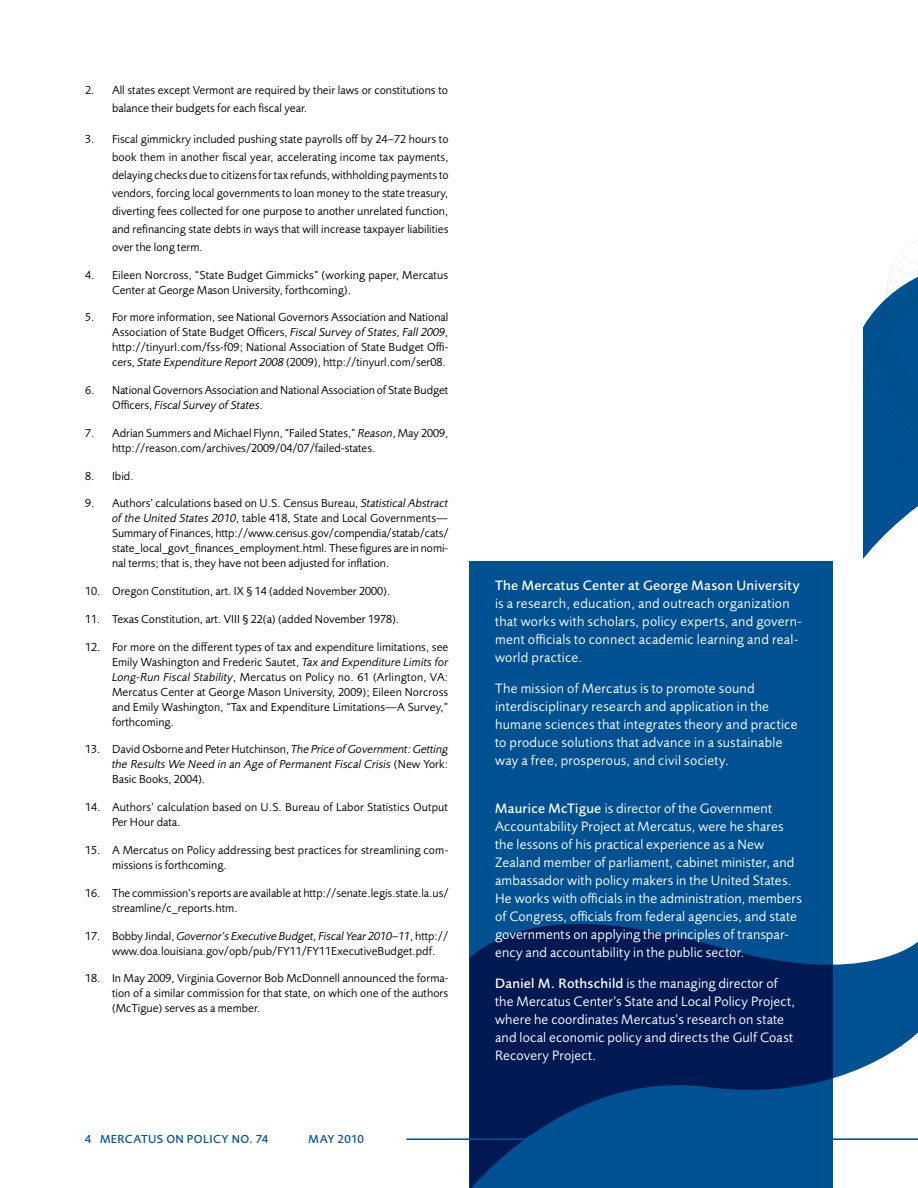
<style>
.page{position:relative;width:918px;height:1188px;background:#fff}
.page>*{position:absolute;margin:0;border:0;box-sizing:border-box;transform-origin:0 0}
.t1{font:14.1px/18px "Foundry Sans";letter-spacing:.015em;color:#fff}
.t2{font:500 14.1px "Foundry Sans";letter-spacing:.02em;color:#fff}
.t3{font:12px/15px "Foundry Sans";color:#000}
.t4{font:italic 12px/15px "Foundry Sans";letter-spacing:.01em;color:#000;text-align:justify}
.t5{font:500 12px "Foundry Sans";letter-spacing:.035em;color:#005191}
.s1{font-style:italic}
.s2{font-style:normal}
.s3{font-weight:500}
</style>
<div class="page">
<svg style="left:833px;top:941px;width:85px;height:198px;fill:#005191"></svg>
<svg style="left:863px;top:240px;width:55px;height:319px"></svg>
<svg style="left:470px;top:561px;width:363px;height:627px;background:#004280"></svg>
<hr style="left:406px;top:1139px;width:512px;height:1px;background:#005191">
<p class="t3" style="left:112px;top:82px;width:337px;line-height:18px;text-indent:-27px">2. All states except Vermont are required by their laws or constitutions to balance their budgets for each fiscal year.</p>
<p class="t3" style="left:112px;top:130px;width:338px;line-height:18px;text-align:justify;text-indent:-27px">3. Fiscal gimmickry included pushing state payrolls off by 24–72 hours to book them in another fiscal year, accelerating income tax payments, delaying checks due to citizens for tax refunds, withholding payments to vendors, forcing local governments to loan money to the state treasury, diverting fees collected for one purpose to another unrelated function, and refinancing state debts in ways that will increase taxpayer liabilities over the long term.</p>
<p class="t3" style="left:112px;top:268px;width:338px;text-indent:-27px">4. Eileen Norcross, “State Budget Gimmicks” (working paper, Mercatus<br>Center at George Mason University, forthcoming).</p>
<p class="t3" style="left:112px;top:310px;width:338px;text-align:justify;text-indent:-27px">5. For more information, see National Governors Association and National Association of State Budget Officers, <span class="s1">Fiscal Survey of States, Fall 2009</span>, http://tinyurl.com/fss-f09; National Association of State Budget Offi&shy;cers, <span class="s1">State Expenditure Report 2008</span> (2009), http://tinyurl.com/ser08.</p>
<p class="t3" style="left:112px;top:383px;width:338px;text-indent:-27px">6. National Governors Association and National Association of State Budget<br>Officers, <span class="s1">Fiscal Survey of States</span>.</p>
<p class="t3" style="left:112px;top:426px;width:338px;text-indent:-27px">7. Adrian Summers and Michael Flynn, “Failed States,” <span class="s1">Reason</span>, May 2009, http://reason.com/archives/2009/04/07/failed-states.</p>
<p class="t3" style="left:85px;top:469px;width:50px">8. Ibid.</p>
<p class="t3" style="left:112px;top:497px;width:338px;text-align:justify;text-indent:-27px">9. Authors’ calculations based on U.S. Census Bureau, <span class="s1">Statistical Abstract of the United States 2010</span>, table 418, State and Local Governments— Summary of Finances, http://www.census.gov/compendia/statab/cats/ state_local_govt_finances_employment.html. These figures are in nomi&shy;nal terms; that is, they have not been adjusted for inflation.</p>
<p class="t3" style="left:85px;top:584px;width:307px">10. Oregon Constitution, art. IX § 14 (added November 2000).</p>
<p class="t3" style="left:85px;top:612px;width:316px">11. Texas Constitution, art. VIII § 22(a) (added November 1978).</p>
<p class="t3" style="left:112px;top:640px;width:338px;text-align:justify;text-indent:-27px">12. For more on the different types of tax and expenditure limitations, see Emily Washington and Frederic Sautet, <span class="s1">Tax and Expenditure Limits for Long-Run Fiscal Stability</span>, Mercatus on Policy no. 61 (Arlington, VA:<br>Mercatus Center at George Mason University, 2009); Eileen Norcross and Emily Washington, “Tax and Expenditure Limitations—A Survey,” forthcoming.</p>
<p class="t4" style="left:112px;top:743px;width:338px;text-indent:-27px"><span class="s2">13. David Osborne and Peter Hutchinson,</span> The Price of Government: Getting the Results We Need in an Age of Permanent Fiscal Crisis <span class="s2">(New York:<br>Basic Books, 2004).</span></p>
<p class="t3" style="left:112px;top:800px;width:338px;text-indent:-27px">14. Authors’ calculation based on U.S. Bureau of Labor Statistics Output<br>Per Hour data.</p>
<p class="t3" style="left:112px;top:843px;width:338px;text-indent:-27px">15. A Mercatus on Policy addressing best practices for streamlining com&shy;missions is forthcoming.</p>
<p class="t3" style="left:112px;top:886px;width:338px;text-indent:-27px">16. The commission’s reports are available at http://senate.legis.state.la.us/ streamline/c_reports.htm.</p>
<p class="t3" style="left:112px;top:929px;width:338px;text-indent:-27px">17. Bobby Jindal, <span class="s1">Governor’s Executive Budget, Fiscal Year 2010–11</span>, http:// www.doa.louisiana.gov/opb/pub/FY11/FY11ExecutiveBudget.pdf.</p>
<p class="t3" style="left:112px;top:971px;width:338px;text-align:justify;text-indent:-27px">18. In May 2009, Virginia Governor Bob McDonnell announced the forma&shy;tion of a similar commission for that state, on which one of the authors (McTigue) serves as a member.</p>
<p class="t5" style="left:85px;top:1133px;width:185px">4 MERCATUS ON POLICY NO. 74</p>
<p class="t5" style="left:309px;top:1133px;width:57px">May 2010</p>
<p class="t2" style="left:495px;top:578px;width:306px">The Mercatus Center at George Mason University</p>
<p class="t1" style="left:495px;top:595px;width:308px">is a research, education, and outreach organization that works with scholars, policy experts, and govern&shy;ment officials to connect academic learning and real&shy;world practice.</p>
<p class="t1" style="left:495px;top:680px;width:304px">The mission of Mercatus is to promote sound interdisciplinary research and application in the humane sciences that integrates theory and practice to produce solutions that advance in a sustainable way a free, prosperous, and civil society.</p>
<p class="t1" style="left:495px;top:800px;width:308px"><span class="s3">Maurice McTigue</span> is director of the Government Accountability Project at Mercatus, were he shares the lessons of his practical experience as a New Zealand member of parliament, cabinet minister, and ambassador with policy makers in the United States.<br>He works with officials in the administration, members of Congress, officials from federal agencies, and state governments on applying the principles of transpar&shy;ency and accountability in the public sector.</p>
<p class="t1" style="left:495px;top:975px;width:301px"><span class="s3">Daniel M. Rothschild</span> is the managing director of the Mercatus Center’s State and Local Policy Project, where he coordinates Mercatus’s research on state and local economic policy and directs the Gulf Coast Recovery Project.</p>
</div>
